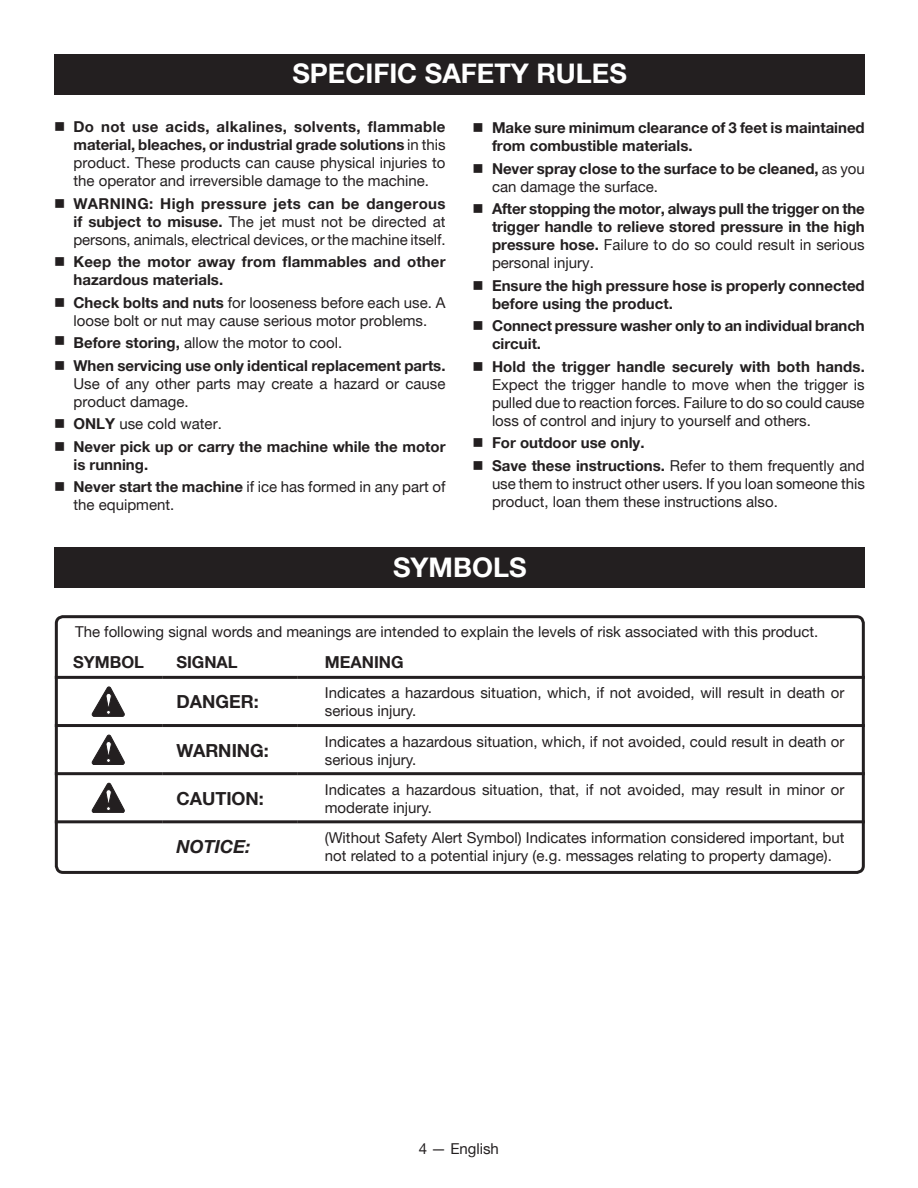
<style>
.page{position:relative;width:918px;height:1188px;background:#fff}
.page>*{position:absolute;margin:0;border:0;box-sizing:border-box;transform-origin:0 0}
.t1{font:700 27px "Helvetica Neue";color:#fff}
.t2{font:700 18px "Helvetica Neue";color:#231f20}
.t3{font:italic 700 18px "Helvetica Neue";color:#231f20}
.t4{font:700 16.5px "Helvetica Neue";color:#231f20}
.t5{font:15px/18px "Helvetica Neue";color:#231f20;text-align:justify}
.t6{font:700 15px/18px "Helvetica Neue";color:#231f20}
.s1{font-weight:700}
.s2{font-weight:400}
</style>
<div class="page">
<div style="left:54px;top:54px;width:810px;height:40px;background:#231f20"></div>
<div style="left:55px;top:615px;width:810px;height:259px;border:3px solid #231f20;border-radius:7px"></div>
<div style="left:54px;top:548px;width:811px;height:40px;background:#231f20"></div>
<hr style="left:55px;top:676px;width:108px;height:3px;background:#231f20">
<hr style="left:163px;top:676px;width:135px;height:3px;background:#231f20">
<hr style="left:298px;top:676px;width:567px;height:3px;background:#231f20">
<hr style="left:55px;top:724px;width:108px;height:3px;background:#231f20">
<hr style="left:163px;top:724px;width:135px;height:3px;background:#231f20">
<hr style="left:298px;top:724px;width:567px;height:3px;background:#231f20">
<hr style="left:55px;top:772px;width:108px;height:3px;background:#231f20">
<hr style="left:163px;top:772px;width:135px;height:3px;background:#231f20">
<hr style="left:298px;top:772px;width:567px;height:3px;background:#231f20">
<hr style="left:55px;top:820px;width:108px;height:3px;background:#231f20">
<hr style="left:163px;top:820px;width:135px;height:3px;background:#231f20">
<hr style="left:298px;top:820px;width:567px;height:3px;background:#231f20">
<svg style="left:92px;top:687px;width:33px;height:29px"></svg>
<svg style="left:92px;top:735px;width:33px;height:29px"></svg>
<svg style="left:92px;top:783px;width:33px;height:30px"></svg>
<h1 class="t1" style="left:292px;top:57px;width:336px">SPECIFIC SAFETY RULES</h1>
<p class="t5" style="left:74px;top:118px;width:374px;text-indent:-20px">■ <span class="s1">Do not use acids, alkalines, solvents, flammable material, bleaches, or industrial grade solutions</span> in this product. These products can cause physical injuries to the operator and irreversible damage to the machine.</p>
<p class="t5" style="left:74px;top:194px;width:374px;text-indent:-20px">■ <span class="s1">WARNING: High pressure jets can be dangerous if subject to misuse.</span> The jet must not be directed at persons, animals, electrical devices, or the machine itself.</p>
<p class="t6" style="left:74px;top:252px;width:374px;text-indent:-20px">■ Keep the motor away from flammables and other hazardous materials.</p>
<p class="t5" style="left:54px;top:293px;width:393px;text-align:center">■ <span class="s1">Check bolts and nuts</span> for looseness before each use. A loose bolt or nut may cause serious motor problems.</p>
<p class="t5" style="left:54px;top:334px;width:290px">■ <span class="s1">Before storing,</span> allow the motor to cool.</p>
<p class="t5" style="left:74px;top:356px;width:374px;text-indent:-20px">■ <span class="s1">When servicing use only identical replacement parts.<br></span>Use of any other parts may create a hazard or cause product damage.</p>
<p class="t5" style="left:54px;top:415px;width:169px">■ <span class="s1">ONLY</span> use cold water.</p>
<p class="t6" style="left:74px;top:437px;width:374px;text-indent:-20px">■ Never pick up or carry the machine while the motor is running.</p>
<p class="t5" style="left:74px;top:478px;width:373px;text-indent:-20px">■ <span class="s1">Never start the machine</span> if ice has formed in any part of the equipment.</p>
<p class="t6" style="left:492px;top:118px;width:374px;text-indent:-20px">■ Make sure minimum clearance of 3 feet is maintained from combustible materials.</p>
<p class="t6" style="left:492px;top:159px;width:374px;text-indent:-20px">■ Never spray close to the surface to be cleaned, <span class="s2">as you can damage the surface.</span></p>
<p class="t6" style="left:492px;top:199px;width:374px;text-align:justify;text-indent:-20px">■ After stopping the motor, always pull the trigger on the trigger handle to relieve stored pressure in the high pressure hose. <span class="s2">Failure to do so could result in serious personal injury.</span></p>
<p class="t6" style="left:492px;top:276px;width:374px;text-indent:-20px">■ Ensure the high pressure hose is properly connected before using the product.</p>
<p class="t6" style="left:492px;top:316px;width:374px;text-indent:-20px">■ Connect pressure washer only to an individual branch circuit.</p>
<p class="t5" style="left:492px;top:357px;width:374px;text-indent:-20px">■ <span class="s1">Hold the trigger handle securely with both hands.<br></span>Expect the trigger handle to move when the trigger is pulled due to reaction forces. Failure to do so could cause loss of control and injury to yourself and others.</p>
<p class="t6" style="left:472px;top:433px;width:174px">■ For outdoor use only.</p>
<p class="t5" style="left:492px;top:456px;width:374px;text-indent:-20px">■ <span class="s1">Save these instructions.</span> Refer to them frequently and use them to instruct other users. If you loan someone this product, loan them these instructions also.</p>
<h1 class="t1" style="left:393px;top:551px;width:135px">SYMBOLS</h1>
<p class="t5" style="left:75px;top:622px;width:745px">The following signal words and meanings are intended to explain the levels of risk associated with this product.</p>
<p class="t4" style="left:73px;top:652px;width:72px">SYMBOL</p>
<p class="t4" style="left:176px;top:652px;width:63px">SIGNAL</p>
<p class="t4" style="left:325px;top:652px;width:80px">MEANING</p>
<p class="t2" style="left:176px;top:691px;width:84px">DANGER:</p>
<p class="t5" style="left:325px;top:684px;width:521px">Indicates a hazardous situation, which, if not avoided, will result in death or serious injury.</p>
<p class="t2" style="left:176px;top:739px;width:94px">WARNING:</p>
<p class="t5" style="left:325px;top:732px;width:521px">Indicates a hazardous situation, which, if not avoided, could result in death or serious injury.</p>
<p class="t2" style="left:176px;top:787px;width:89px">CAUTION:</p>
<p class="t5" style="left:325px;top:780px;width:521px">Indicates a hazardous situation, that, if not avoided, may result in minor or moderate injury.</p>
<p class="t3" style="left:176px;top:835px;width:76px">NOTICE:</p>
<p class="t5" style="left:325px;top:828px;width:521px">(Without Safety Alert Symbol) Indicates information considered important, but not related to a potential injury (e.g. messages relating to property damage).</p>
<p class="t5" style="left:419px;top:1139px;width:82px">4 — English</p>
</div>
